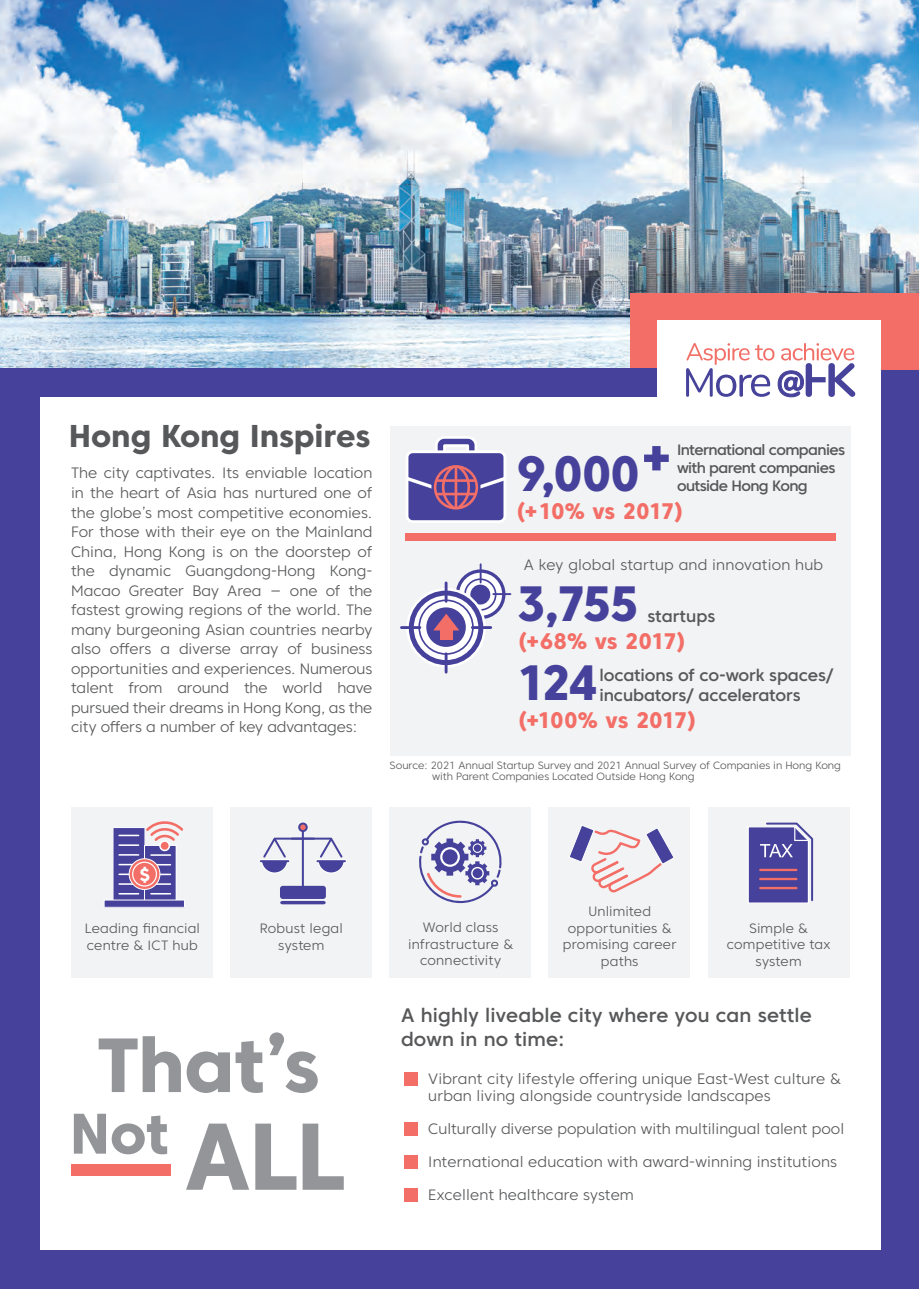
<style>
.page{position:relative;width:919px;height:1289px;background:#fff}
.page>*{position:absolute;margin:0;border:0;box-sizing:border-box;transform-origin:0 0}
.t1{font:800 76.5px "Core Sans C 75";color:#939598}
.t2{font:800 57px "Core Sans C 75";color:#939598}
.t3{font:800 49.5px "Core Sans C 75";color:#46429b}
.t4{font:800 31.5px "Core Sans C 75";letter-spacing:-.005em;color:#57585a}
.t5{font:800 22.5px "Core Sans C 75";letter-spacing:-.005em;color:#f26e67}
.t6{font:500 19.5px/24px "Core Sans C 55";letter-spacing:.01em;color:#57585a}
.t7{font:800 17.7px "Core Sans C 75";color:#fff}
.t8{font:500 16.8px/20.2px "Core Sans C 55";letter-spacing:-.01em;color:#57585a}
.t9{font:300 15px/19.5px "Core Sans C 35";letter-spacing:.01em;color:#57585a}
.t10{font:500 15px/18px "Core Sans C 55";letter-spacing:-.04em;color:#57585a}
.t11{font:300 13.5px/16.5px "Core Sans C 35";letter-spacing:.01em;color:#57585a;text-align:center}
.t12{font:300 10.5px/10.5px "Core Sans C 35";color:#57585a}
.s1{font-size:94.5px}
</style>
<div class="page">
<div style="left:0;top:385px;width:39px;height:891px;background:#46429b"></div>
<div style="left:881px;top:368px;width:37px;height:908px;background:#46429b"></div>
<div style="left:1px;top:1250px;width:917px;height:38px;background:#46429b"></div>
<div style="left:1px;top:368px;width:656px;height:29px;background:#46429b"></div>
<img style="left:0;top:0;width:917px;height:367px">
<div style="left:657px;top:318px;width:223px;height:931px;background:#fff"></div>
<div style="left:881px;top:310px;width:37px;height:60px;background:#f26e67"></div>
<div style="left:631px;top:315px;width:26px;height:53px;background:#f26e67"></div>
<div style="left:631px;top:293px;width:287px;height:26px;background:#f26e67"></div>
<div style="left:71px;top:1164px;width:100px;height:12px;background:#f26e67"></div>
<div style="left:404px;top:1071px;width:13px;height:14px;background:#f26e67"></div>
<div style="left:404px;top:1121px;width:13px;height:14px;background:#f26e67"></div>
<div style="left:404px;top:1154px;width:13px;height:14px;background:#f26e67"></div>
<div style="left:404px;top:1188px;width:13px;height:13px;background:#f26e67"></div>
<svg style="left:686px;top:343px;width:169px;height:54px"></svg>
<div style="left:71px;top:807px;width:142px;height:170px;background:#f2f3f4"></div>
<div style="left:104px;top:900px;width:80px;height:7px;background:#46429b"></div>
<svg style="left:113px;top:821px;width:70px;height:80px"></svg>
<div style="left:230px;top:807px;width:142px;height:170px;background:#f2f3f4"></div>
<div style="left:280px;top:885px;width:46px;height:14px;background:#46429b;border-radius:3px"></div>
<svg style="left:280px;top:900px;width:46px;height:4px"></svg>
<hr style="left:275px;top:837px;width:39px;height:2px;background:#46429b">
<svg style="left:260px;top:837px;width:31px;height:36px"></svg>
<svg style="left:314px;top:837px;width:33px;height:36px"></svg>
<hr style="left:292px;top:837px;width:39px;height:2px;background:#46429b">
<hr style="left:302px;top:827px;width:2px;height:62px;background:#46429b">
<div style="left:299px;top:823px;width:8px;height:8px;background:#f26e67;border-radius:50%"></div>
<div style="left:298px;top:822px;width:10px;height:10px;border:2px solid #46429b;border-radius:50%"></div>
<div style="left:389px;top:807px;width:142px;height:170px;background:#f2f3f4"></div>
<svg style="left:419px;top:820px;width:83px;height:84px"></svg>
<div style="left:548px;top:807px;width:142px;height:170px;background:#f2f3f4"></div>
<svg style="left:570px;top:825px;width:103px;height:67px"></svg>
<div style="left:707px;top:807px;width:142px;height:170px;background:#f2f3f4"></div>
<svg style="left:748px;top:822px;width:65px;height:81px;background:#6c62a7"></svg>
<div style="left:389px;top:426px;width:461px;height:330px;background:#f2f3f4"></div>
<div style="left:435px;top:436px;width:42px;height:31px;border:11px solid #fff;border-radius:4px"></div>
<div style="left:437px;top:439px;width:37px;height:26px;border:5px solid #46429b;border-radius:4px"></div>
<div style="left:407px;top:452px;width:98px;height:69px;background:#46429b;border-radius:6px"></div>
<div style="left:405px;top:450px;width:101px;height:73px;border:3px solid #fff;border-radius:6px"></div>
<svg style="left:405px;top:464px;width:101px;height:47px"></svg>
<hr style="left:436px;top:479px;width:39px;height:3px;background:#f26e67">
<hr style="left:436px;top:493px;width:39px;height:2px;background:#f26e67">
<div style="left:434px;top:465px;width:44px;height:44px;border:3px solid #f26e67;border-radius:50%"></div>
<hr style="left:454px;top:466px;width:3px;height:42px;background:#f26e67">
<svg style="left:457px;top:571px;width:47px;height:46px"></svg>
<div style="left:455px;top:569px;width:50px;height:50px;border:3px solid #46429b;border-radius:50%"></div>
<div style="left:456px;top:570px;width:48px;height:48px;border:2px solid #46429b;border-radius:50%"></div>
<div style="left:464px;top:578px;width:32px;height:32px;border:2px solid #46429b;border-radius:50%"></div>
<div style="left:470px;top:584px;width:20px;height:20px;background:#46429b;border-radius:50%"></div>
<svg style="left:479px;top:564px;width:2px;height:18px"></svg>
<svg style="left:493px;top:593px;width:17px;height:2px"></svg>
<svg style="left:406px;top:588px;width:80px;height:79px;fill:#fff"></svg>
<div style="left:418px;top:599px;width:55px;height:56px;border:2px solid #46429b;border-radius:50%"></div>
<div style="left:426px;top:607px;width:40px;height:40px;background:#46429b;border-radius:50%"></div>
<svg style="left:433px;top:613px;width:26px;height:17px"></svg>
<div style="left:440px;top:626px;width:12px;height:13px;background:#f26e67"></div>
<div style="left:409px;top:590px;width:74px;height:75px;border:5px solid #46429b;border-radius:50%"></div>
<hr style="left:444px;top:583px;width:3px;height:18px;background:#46429b">
<hr style="left:444px;top:653px;width:3px;height:19px;background:#46429b">
<hr style="left:472px;top:626px;width:18px;height:3px;background:#46429b">
<hr style="left:401px;top:626px;width:19px;height:3px;background:#46429b">
<div style="left:405px;top:533px;width:430px;height:8px;background:#f26e67"></div>
<h3 class="t4" style="left:69px;top:416px;width:303px">Hong Kong Inspires</h3>
<p class="t9" style="left:71px;top:463px;width:303px;text-align:justify">The city captivates. Its enviable location in the heart of Asia has nurtured one of the globe’s most competitive economies.<br>For those with their eye on the Mainland China, Hong Kong is on the doorstep of the dynamic Guangdong-Hong Kong-Macao Greater Bay Area - one of the fastest growing regions of the world. The many burgeoning Asian countries nearby also offers a diverse array of business opportunities and experiences. Numerous talent from around the world have pursued their dreams in Hong Kong, as the city offers a number of key advantages:</p>
<p class="t10" style="left:677px;top:440px;width:169px">International companies with parent companies outside Hong Kong</p>
<h3 class="t3" style="left:516px;top:442px;width:157px">9,000<sup>+</sup></h3>
<h3 class="t5" style="left:516px;top:497px;width:170px">(+10% vs 2017)</h3>
<p class="t9" style="left:524px;top:555px;width:301px">A key global startup and innovation hub</p>
<h3 class="t3" style="left:516px;top:573px;width:124px">3,755</h3>
<p class="t8" style="left:647px;top:605px;width:69px">startups</p>
<h3 class="t5" style="left:517px;top:627px;width:170px">(+68% vs 2017)</h3>
<h3 class="t3" style="left:516px;top:651px;width:83px">124</h3>
<h3 class="t5" style="left:517px;top:705px;width:181px">(+100% vs 2017)</h3>
<p class="t8" style="left:599px;top:665px;width:235px">locations of co-work spaces/ incubators/ accelerators</p>
<p class="t12" style="left:432px;top:760px;width:410px;text-indent:-42px">Source: 2021 Annual Startup Survey and 2021 Annual Survey of Companies in Hong Kong with Parent Companies Located Outside Hong Kong</p>
<p class="t7" style="left:139px;top:863px;width:12px">$</p>
<p class="t11" style="left:85px;top:920px;width:117px;text-align:left">Leading financial centre &amp; ICT hub</p>
<p class="t11" style="left:260px;top:920px;width:85px">Robust legal system</p>
<p class="t11" style="left:408px;top:919px;width:106px">World class infrastructure &amp; connectivity</p>
<p class="t11" style="left:563px;top:903px;width:115px">Unlimited opportunities &amp; promising career paths</p>
<p class="t11" style="left:726px;top:919px;width:105px">Simple &amp; competitive tax system</p>
<h1 class="t1" style="left:97px;top:1017px;width:224px">That’s</h1>
<h2 class="t2" style="left:70px;top:1098px;width:277px">Not <span class="s1">ALL</span></h2>
<h3 class="t6" style="left:401px;top:1002px;width:412px">A highly liveable city where you can settle down in no time:</h3>
<p class="t9" style="left:428px;top:1070px;width:414px;line-height:16.5px">Vibrant city lifestyle offering unique East-West culture &amp; urban living alongside countryside landscapes</p>
<p class="t9" style="left:428px;top:1118px;width:417px">Culturally diverse population with multilingual talent pool</p>
<p class="t9" style="left:428px;top:1151px;width:410px">International education with award-winning institutions</p>
<p class="t9" style="left:428px;top:1184px;width:207px">Excellent healthcare system</p>
</div>
